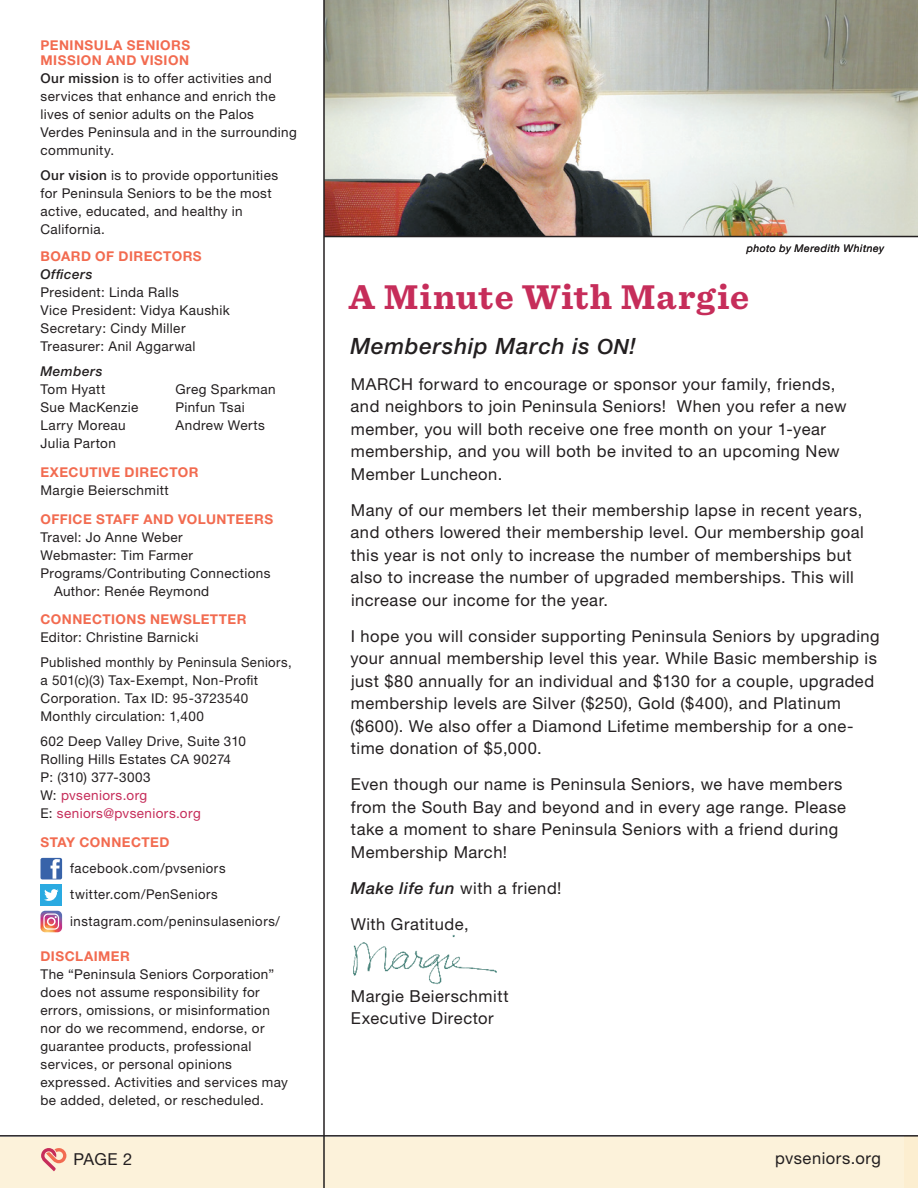
<style>
.page{position:relative;width:918px;height:1188px;background:#fff}
.page>*{position:absolute;margin:0;border:0;box-sizing:border-box;transform-origin:0 0}
.Headlines{font:700 36px "Sentinel";letter-spacing:.03em;color:#c62d5a}
.t1{font:italic 500 22.5px "Helvetica Neue LT Std";letter-spacing:.03em;color:#231f20}
.t2{font:16.5px/22.5px "Helvetica Neue LT Std";letter-spacing:.03em;color:#231f20}
.t3{font:13.5px/18px "Helvetica Neue LT Std";letter-spacing:.03em;color:#231f20}
.Masthead_Category{font:700 13.5px/15px "Helvetica Neue LT Std";letter-spacing:.035em;color:#f26b50}
.t4{font:13.5px/18px "Helvetica Neue LT Std";letter-spacing:.03em;color:#c62d5a}
.t5{font:italic 500 13.5px "Helvetica Neue LT Std";letter-spacing:.04em;color:#231f20}
.t6{font:italic 10.5px "Helvetica Neue LT Std";letter-spacing:.045em;color:#231f20}
.s1{font-weight:500}
.s2{color:#231f20}
.s3{font-size:21px}
.s4{font-weight:500;font-style:italic}
</style>
<div class="page">
<div style="left:0;top:1137px;width:918px;height:51px;background:#fcf2da"></div>
<img style="left:325px;top:0;width:593px;height:236px">
<div style="left:904px;top:1137px;width:14px;height:51px;background:#fceed0"></div>
<hr style="left:323px;top:0;width:2px;height:1188px;background:#231f20">
<svg style="left:40px;top:858px;width:22px;height:21px"></svg>
<div style="left:40px;top:884px;width:22px;height:22px;background:#2aaae1"></div>
<svg style="left:44px;top:889px;width:14px;height:12px"></svg>
<svg style="left:40px;top:911px;width:22px;height:21px"></svg>
<hr style="left:0;top:1135px;width:918px;height:2px;background:#231f20">
<hr style="left:324px;top:236px;width:594px;height:1px;background:#231f20">
<img style="left:353px;top:934px;width:144px;height:51px">
<svg style="left:41px;top:1148px;width:25px;height:23px"></svg>
<p class="Masthead_Category" style="left:40px;top:38px;width:151px">PENINSULA SENIORS<br>MISSION AND VISION</p>
<p class="t3" style="left:40px;top:69px;width:258px"><span class="s1">Our mission</span> is to offer activities and services that enhance and enrich the lives of senior adults on the Palos<br>Verdes Peninsula and in the surrounding community.</p>
<p class="t3" style="left:40px;top:166px;width:239px"><span class="s1">Our vision</span> is to provide opportunities for Peninsula Seniors to be the most active, educated, and healthy in<br>California.</p>
<p class="Masthead_Category" style="left:40px;top:249px;width:163px">BOARD OF DIRECTORS</p>
<p class="t5" style="left:40px;top:266px;width:54px">Officers</p>
<p class="t3" style="left:40px;top:283px;width:191px">President: Linda Ralls<br>Vice President: Vidya Kaushik<br>Secretary: Cindy Miller</p>
<p class="t3" style="left:40px;top:337px;width:157px">Treasurer: Anil Aggarwal</p>
<p class="t5" style="left:40px;top:363px;width:64px">Members</p>
<p class="t3" style="left:40px;top:380px;width:66px">Tom Hyatt</p>
<p class="t3" style="left:176px;top:380px;width:102px">Greg Sparkman</p>
<p class="t3" style="left:40px;top:398px;width:100px">Sue MacKenzie</p>
<p class="t3" style="left:176px;top:398px;width:71px">Pinfun Tsai</p>
<p class="t3" style="left:40px;top:416px;width:87px">Larry Moreau</p>
<p class="t3" style="left:176px;top:416px;width:91px">Andrew Werts</p>
<p class="t3" style="left:40px;top:434px;width:77px">Julia Parton</p>
<p class="Masthead_Category" style="left:40px;top:464px;width:160px">EXECUTIVE DIRECTOR</p>
<p class="t3" style="left:40px;top:481px;width:130px">Margie Beierschmitt</p>
<p class="Masthead_Category" style="left:40px;top:511px;width:234px">OFFICE STAFF AND VOLUNTEERS</p>
<p class="t3" style="left:40px;top:528px;width:144px">Travel: Jo Anne Weber</p>
<p class="t3" style="left:40px;top:546px;width:154px">Webmaster: Tim Farmer</p>
<p class="t3" style="left:54px;top:564px;width:218px;text-indent:-14px">Programs/Contributing Connections<br>Author: Renée Reymond</p>
<p class="Masthead_Category" style="left:40px;top:612px;width:208px">CONNECTIONS NEWSLETTER</p>
<p class="t3" style="left:40px;top:628px;width:160px">Editor: Christine Barnicki</p>
<p class="t3" style="left:40px;top:653px;width:253px">Published monthly by Peninsula Seniors, a 501(c)(3) Tax-Exempt, Non-Profit Corporation. Tax ID: 95-3723540<br>Monthly circulation: 1,400</p>
<p class="t3" style="left:40px;top:732px;width:207px">602 Deep Valley Drive, Suite 310</p>
<p class="t3" style="left:40px;top:750px;width:192px">Rolling Hills Estates CA 90274</p>
<p class="t4" style="left:40px;top:768px;width:162px"><span class="s2">P: (310) 377-3003<br>W:</span> pvseniors.org<br><span class="s2">E:</span> seniors@pvseniors.org</p>
<p class="Masthead_Category" style="left:40px;top:834px;width:130px">STAY CONNECTED</p>
<p class="t3" style="left:70px;top:859px;width:157px">facebook.com/pvseniors</p>
<p class="t3" style="left:70px;top:885px;width:149px">twitter.com/PenSeniors</p>
<p class="t3" style="left:70px;top:912px;width:211px">instagram.com/peninsulaseniors/</p>
<p class="Masthead_Category" style="left:40px;top:948px;width:91px">DISCLAIMER</p>
<p class="t3" style="left:40px;top:965px;width:249px">The “Peninsula Seniors Corporation” does not assume responsibility for errors, omissions, or misinformation nor do we recommend, endorse, or guarantee products, professional services, or personal opinions expressed. Activities and services may be added, deleted, or rescheduled.</p>
<p class="t6" style="left:747px;top:241px;width:139px">photo by Meredith Whitney</p>
<p class="Headlines" style="left:349px;top:268px;width:402px">A Minute With Margie</p>
<p class="t1" style="left:351px;top:332px;width:287px">Membership March is <span class="s3">ON</span>!</p>
<p class="t2" style="left:351px;top:372px;width:498px">MARCH forward to encourage or sponsor your family, friends, and neighbors to join Peninsula Seniors! When you refer a new member, you will both receive one free month on your 1-year membership, and you will both be invited to an upcoming New Member Luncheon.</p>
<p class="t2" style="left:351px;top:498px;width:515px">Many of our members let their membership lapse in recent years, and others lowered their membership level. Our membership goal this year is not only to increase the number of memberships but also to increase the number of upgraded memberships. This will increase our income for the year.</p>
<p class="t2" style="left:350px;top:624px;width:531px">I hope you will consider supporting Peninsula Seniors by upgrading your annual membership level this year. While Basic membership is just $80 annually for an individual and $130 for a couple, upgraded membership levels are Silver ($250), Gold ($400), and Platinum ($600). We also offer a Diamond Lifetime membership for a one&shy;time donation of $5,000.</p>
<p class="t2" style="left:351px;top:773px;width:497px">Even though our name is Peninsula Seniors, we have members from the South Bay and beyond and in every age range. Please take a moment to share Peninsula Seniors with a friend during Membership March!</p>
<p class="t2" style="left:351px;top:876px;width:212px"><span class="s4">Make life fun</span> with a friend!</p>
<p class="t2" style="left:351px;top:912px;width:119px">With Gratitude,</p>
<p class="t2" style="left:351px;top:984px;width:159px">Margie Beierschmitt<br>Executive Director</p>
<p class="t2" style="left:73px;top:1148px;width:60px">PAGE 2</p>
<p class="t2" style="left:775px;top:1146px;width:107px">pvseniors.org</p>
</div>
